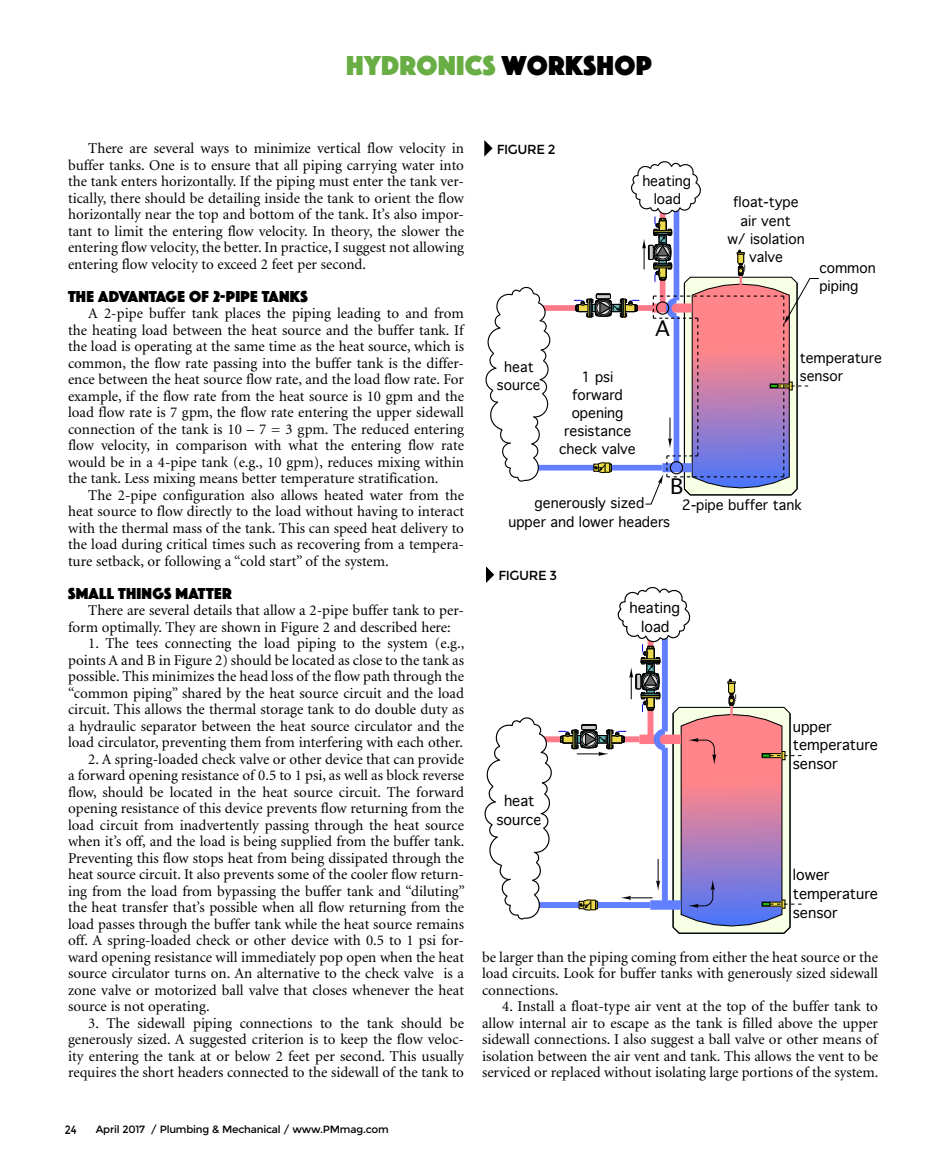
<style>
.page{position:relative;width:945px;height:1161px;background:#fff}
.page>*{position:absolute;margin:0;border:0;box-sizing:border-box;transform-origin:0 0}
.t1{font:28.5px "Phosphate Solid";letter-spacing:.01em;color:#68ae45}
.t2{font:20.4px "Geneva";color:#000}
.t3{font:16.5px "Phosphate Solid";letter-spacing:.015em;color:#000}
.t4{font:15px/16.5px "Minion";color:#000;text-align:justify}
.t5{font:14.1px/18.9px "Geneva";color:#000;text-align:center}
.t6{font:13.65px/18.1px "Geneva";color:#000;text-align:center}
.t7{font:13.2px "Montserrat";letter-spacing:-.03em;color:#000}
.t8{font:12px "Montserrat";color:#000;scale:.85 1}
.t9{font:10.5px "Montserrat";letter-spacing:-.02em;color:#000}
.s1{color:#000}
</style>
<div class="page">
<div style="left:541px;top:305px;width:111px;height:6px;background:#ff7989"></div>
<div style="left:533px;top:465px;width:129px;height:6px;background:#617fff"></div>
<svg style="left:485px;top:286px;width:66px;height:196px"></svg>
<svg style="left:574px;top:161px;width:245px;height:343px"></svg>
<svg style="left:484px;top:140px;width:9px;height:17px"></svg>
<svg style="left:484px;top:566px;width:318px;height:368px"></svg>
<h1 class="t1" style="left:346px;top:46px;width:307px">HYDRONICS <span class="s1">WORKSHOP</span></h1>
<p class="t4" style="left:68px;top:141px;width:398px;text-indent:20px">There are several ways to minimize vertical flow velocity in buffer tanks. One is to ensure that all piping carrying water into the tank enters horizontally. If the piping must enter the tank ver&shy;tically, there should be detailing inside the tank to orient the flow horizontally near the top and bottom of the tank. It’s also impor&shy;tant to limit the entering flow velocity. In theory, the slower the entering flow velocity, the better. In practice, I suggest not allowing entering flow velocity to exceed 2 feet per second.</p>
<p class="t3" style="left:68px;top:284px;width:241px">THE ADVANTAGE OF 2-PIPE TANKS</p>
<p class="t4" style="left:68px;top:306px;width:398px;text-indent:20px">A 2-pipe buffer tank places the piping leading to and from the heating load between the heat source and the buffer tank. If the load is operating at the same time as the heat source, which is common, the flow rate passing into the buffer tank is the differ&shy;ence between the heat source flow rate, and the load flow rate. For example, if the flow rate from the heat source is 10 gpm and the load flow rate is 7 gpm, the flow rate entering the upper sidewall connection of the tank is 10 – 7 = 3 gpm. The reduced entering flow velocity, in comparison with what the entering flow rate would be in a 4-pipe tank (e.g., 10 gpm), reduces mixing within the tank. Less mixing means better temperature stratification.</p>
<p class="t4" style="left:68px;top:487px;width:398px;text-indent:20px">The 2-pipe configuration also allows heated water from the heat source to flow directly to the load without having to interact with the thermal mass of the tank. This can speed heat delivery to the load during critical times such as recovering from a tempera&shy;ture setback, or following a “cold start” of the system.</p>
<p class="t3" style="left:68px;top:581px;width:165px">SMALL THINGS MATTER</p>
<p class="t4" style="left:68px;top:603px;width:397px;text-indent:20px">There are several details that allow a 2-pipe buffer tank to per&shy;form optimally. They are shown in Figure 2 and described here:</p>
<p class="t4" style="left:68px;top:636px;width:398px;text-indent:20px">1. The tees connecting the load piping to the system (e.g., points A and B in Figure 2) should be located as close to the tank as possible. This minimizes the head loss of the flow path through the “common piping” shared by the heat source circuit and the load circuit. This allows the thermal storage tank to do double duty as a hydraulic separator between the heat source circulator and the load circulator, preventing them from interfering with each other.</p>
<p class="t4" style="left:68px;top:751px;width:398px;text-indent:20px">2. A spring-loaded check valve or other device that can provide a forward opening resistance of 0.5 to 1 psi, as well as block reverse flow, should be located in the heat source circuit. The forward opening resistance of this device prevents flow returning from the load circuit from inadvertently passing through the heat source when it’s off, and the load is being supplied from the buffer tank.<br>Preventing this flow stops heat from being dissipated through the heat source circuit. It also prevents some of the cooler flow return&shy;ing from the load from bypassing the buffer tank and “diluting” the heat transfer that’s possible when all flow returning from the load passes through the buffer tank while the heat source remains off. A spring-loaded check or other device with 0.5 to 1 psi for&shy;ward opening resistance will immediately pop open when the heat source circulator turns on. An alternative to the check valve is a zone valve or motorized ball valve that closes whenever the heat source is not operating.</p>
<p class="t4" style="left:68px;top:1015px;width:398px;text-indent:20px">3. The sidewall piping connections to the tank should be generously sized. A suggested criterion is to keep the flow veloc&shy;ity entering the tank at or below 2 feet per second. This usually requires the short headers connected to the sidewall of the tank to</p>
<p class="t7" style="left:497px;top:142px;width:60px">FIGURE 2</p>
<p class="t6" style="left:642px;top:172px;width:50px">heating load</p>
<p class="t6" style="left:497px;top:358px;width:45px">heat source</p>
<p class="t6" style="left:559px;top:368px;width:78px">1 psi forward opening resistance check valve</p>
<h2 class="t2" style="left:655px;top:317px;width:16px">A</h2>
<h2 class="t2" style="left:671px;top:475px;width:15px">B</h2>
<p class="t6" style="left:728px;top:194px;width:79px">float-type air vent<br>w/ isolation valve</p>
<p class="t6" style="left:819px;top:259px;width:58px;text-align:left">common piping</p>
<p class="t6" style="left:800px;top:349px;width:84px;text-align:left">temperature sensor</p>
<p class="t6" style="left:508px;top:495px;width:163px">generously sized<br>upper and lower headers</p>
<p class="t6" style="left:682px;top:496px;width:121px">2-pipe buffer tank</p>
<p class="t7" style="left:498px;top:568px;width:60px">FIGURE 3</p>
<p class="t5" style="left:496px;top:792px;width:47px">heat source</p>
<p class="t5" style="left:629px;top:599px;width:52px">heating load</p>
<p class="t5" style="left:793px;top:717px;width:87px;text-align:left">upper temperature sensor</p>
<p class="t5" style="left:793px;top:866px;width:87px;text-align:left">lower temperature sensor</p>
<p class="t4" style="left:482px;top:949px;width:398px">be larger than the piping coming from either the heat source or the load circuits. Look for buffer tanks with generously sized sidewall connections.</p>
<p class="t4" style="left:482px;top:999px;width:398px;text-indent:20px">4. Install a float-type air vent at the top of the buffer tank to allow internal air to escape as the tank is filled above the upper sidewall connections. I also suggest a ball valve or other means of isolation between the air vent and tank. This allows the vent to be serviced or replaced without isolating large portions of the system.</p>
<p class="t8" style="left:65px;top:1123px;width:15px">24</p>
<p class="t9" style="left:96px;top:1124px;width:295px">April 2017 / Plumbing &amp; Mechanical / www.PMmag.com</p>
</div>
